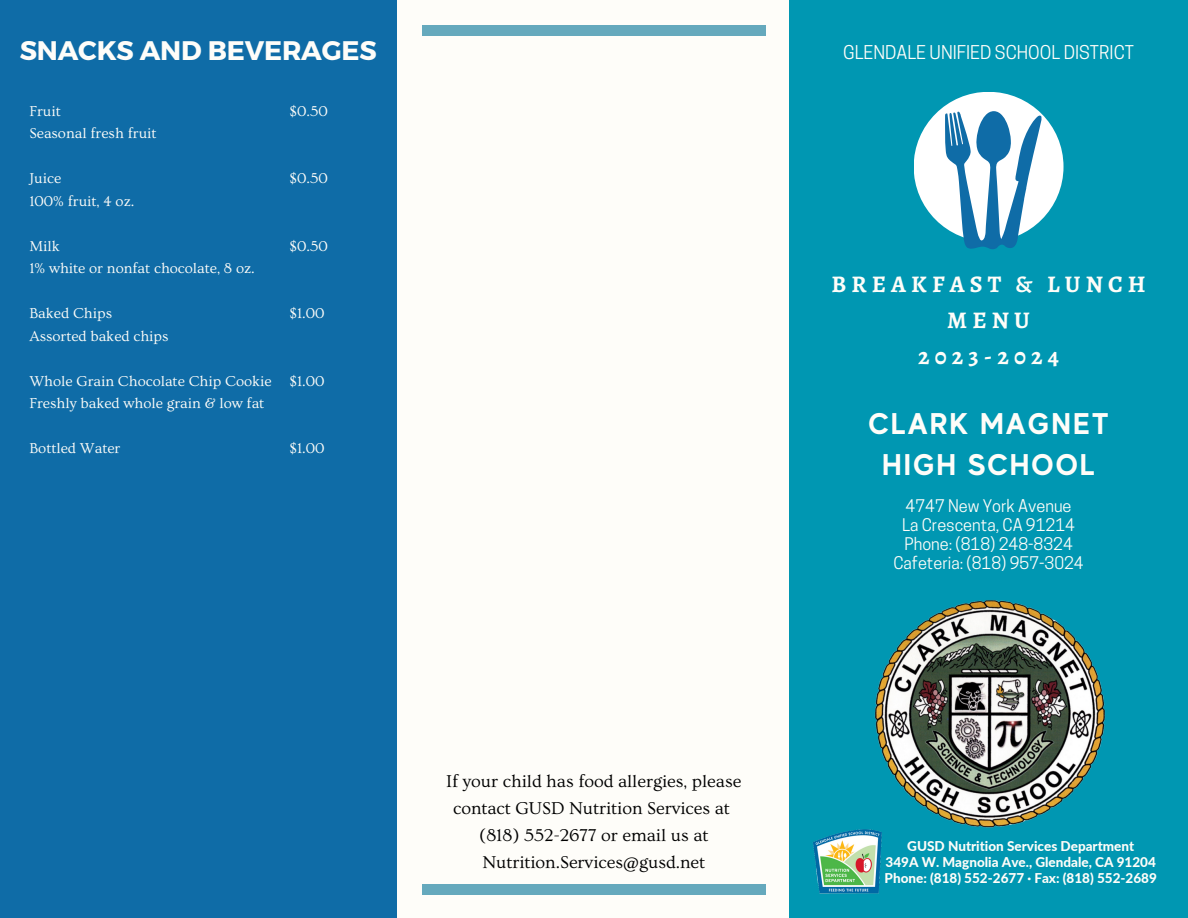
<style>
.page{position:relative;width:1188px;height:918px;background:#fefdf9}
.page>*{position:absolute;margin:0;border:0;box-sizing:border-box;transform-origin:0 0}
.t1{font:700 29.85px "MADE Evolve Sans";letter-spacing:.07em;color:#fefdf9}
.t2{font:700 26.85px "Montserrat";letter-spacing:-.005em;color:#fefdf9}
.t3{font:700 23.85px/36px "Alegreya";letter-spacing:.215em;color:#fefdf9;text-align:center}
.t4{font:18px/27px "Ovo";color:#000;text-align:center}
.t5{font:17.85px "Cooper Hewitt";color:#fefdf9}
.t6{font:16.35px "Cooper Hewitt";color:#fefdf9}
.t7{font:15px "Ovo";color:#fefdf9}
.t8{font:800 13.5px "Lato";color:#fefdf9}
</style>
<div class="page">
<div style="left:0;top:0;width:396px;height:918px;background:#0f6ca7"></div>
<div style="left:789px;top:0;width:399px;height:918px;background:#0097b2"></div>
<div style="left:422px;top:884px;width:343px;height:11px;background:#65a9bd"></div>
<div style="left:422px;top:25px;width:343px;height:11px;background:#65a9bd"></div>
<img style="left:812px;top:829px;width:70px;height:65px">
<div style="left:914px;top:92px;width:150px;height:150px;background:#fff;border-radius:50%"></div>
<svg style="left:945px;top:111px;width:98px;height:138px"></svg>
<img style="left:874px;top:600px;width:231px;height:228px">
<p class="t2" style="left:20px;top:33px;width:359px">SNACKS AND BEVERAGES</p>
<p class="t7" style="left:29px;top:103px;width:33px">Fruit</p>
<p class="t7" style="left:29px;top:125px;width:129px">Seasonal fresh fruit</p>
<p class="t7" style="left:29px;top:170px;width:33px">Juice</p>
<p class="t7" style="left:29px;top:193px;width:107px">100% fruit, 4 oz.</p>
<p class="t7" style="left:29px;top:238px;width:32px">Milk</p>
<p class="t7" style="left:29px;top:260px;width:227px">1% white or nonfat chocolate, 8 oz.</p>
<p class="t7" style="left:29px;top:305px;width:84px">Baked Chips</p>
<p class="t7" style="left:29px;top:328px;width:141px">Assorted baked chips</p>
<p class="t7" style="left:29px;top:373px;width:244px">Whole Grain Chocolate Chip Cookie</p>
<p class="t7" style="left:29px;top:395px;width:236px">Freshly baked whole grain &amp; low fat</p>
<p class="t7" style="left:29px;top:440px;width:93px">Bottled Water</p>
<p class="t7" style="left:290px;top:103px;width:40px">$0.50</p>
<p class="t7" style="left:290px;top:170px;width:40px">$0.50</p>
<p class="t7" style="left:290px;top:238px;width:40px">$0.50</p>
<p class="t7" style="left:290px;top:305px;width:36px">$1.00</p>
<p class="t7" style="left:290px;top:373px;width:36px">$1.00</p>
<p class="t7" style="left:290px;top:440px;width:36px">$1.00</p>
<p class="t4" style="left:446px;top:768px;width:297px">If your child has food allergies, please contact GUSD Nutrition Services at</p>
<p class="t4" style="left:479px;top:822px;width:231px;text-align:left">(818) 552-2677 or email us at<br>Nutrition.Services@gusd.net</p>
<p class="t5" style="left:843px;top:45px;width:292px">GLENDALE UNIFIED SCHOOL DISTRICT</p>
<p class="t3" style="left:831px;top:266px;width:316px">BREAKFAST &amp; LUNCH<br>MENU</p>
<p class="t3" style="left:918px;top:338px;width:142px">2023-2024</p>
<p class="t1" style="left:868px;top:406px;width:242px">CLARK MAGNET</p>
<p class="t1" style="left:882px;top:447px;width:214px">HIGH SCHOOL</p>
<p class="t6" style="left:906px;top:500px;width:167px">4747 New York Avenue</p>
<p class="t6" style="left:902px;top:519px;width:174px">La Crescenta, CA 91214</p>
<p class="t6" style="left:904px;top:538px;width:170px">Phone: (818) 248-8324</p>
<p class="t6" style="left:893px;top:557px;width:192px">Cafeteria: (818) 957-3024</p>
<p class="t8" style="left:907px;top:838px;width:228px">GUSD Nutrition Services Department</p>
<p class="t8" style="left:886px;top:854px;width:272px">349A W. Magnolia Ave., Glendale, CA 91204</p>
<p class="t8" style="left:885px;top:870px;width:274px">Phone: (818) 552-2677 · Fax: (818) 552-2689</p>
</div>
